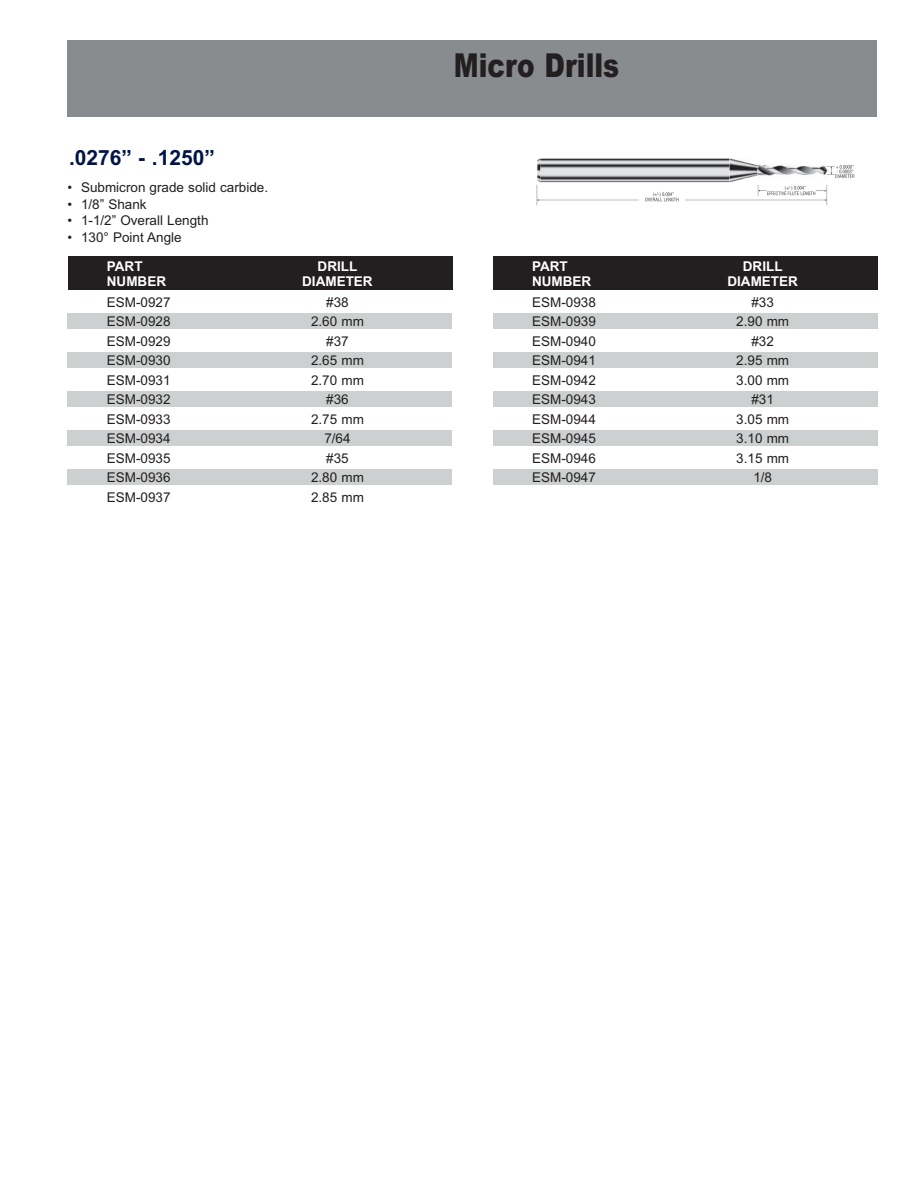
<style>
.page{position:relative;width:918px;height:1188px;background:#fff}
.page>*{position:absolute;margin:0;border:0;box-sizing:border-box;transform-origin:0 0}
.t1{font:900 33px "Arial";color:#231f20;scale:.8 1}
.t2{font:700 21px "Arial";color:#001447}
.t3{font:13.5px "Arial";color:#231f20}
.t4{font:700 13.5px "Arial";color:#fff}
</style>
<div class="page">
<div style="left:68px;top:40px;width:809px;height:77px;background:#888c8f"></div>
<div style="left:68px;top:313px;width:384px;height:16px;background:#cdd0d0"></div>
<div style="left:68px;top:352px;width:384px;height:16px;background:#cdd0d0"></div>
<div style="left:68px;top:391px;width:384px;height:16px;background:#cdd0d0"></div>
<div style="left:68px;top:430px;width:384px;height:16px;background:#cdd0d0"></div>
<div style="left:68px;top:469px;width:384px;height:16px;background:#cdd0d0"></div>
<div style="left:493px;top:313px;width:385px;height:16px;background:#cdd0d0"></div>
<div style="left:493px;top:352px;width:385px;height:16px;background:#cdd0d0"></div>
<div style="left:493px;top:391px;width:385px;height:16px;background:#cdd0d0"></div>
<div style="left:493px;top:430px;width:385px;height:16px;background:#cdd0d0"></div>
<div style="left:493px;top:469px;width:385px;height:16px;background:#cdd0d0"></div>
<div style="left:68px;top:256px;width:384px;height:34px;background:#231f20"></div>
<div style="left:493px;top:256px;width:385px;height:34px;background:#231f20"></div>
<img style="left:536px;top:158px;width:319px;height:48px">
<h2 class="t2" style="left:69px;top:146px;width:147px">.0276” - .1250”</h2>
<p class="t3" style="left:68px;top:180px;width:202px">• Submicron grade solid carbide.</p>
<p class="t3" style="left:68px;top:196px;width:81px">• 1/8” Shank</p>
<p class="t3" style="left:68px;top:213px;width:143px">• 1-1/2” Overall Length</p>
<p class="t3" style="left:68px;top:229px;width:116px">• 130° Point Angle</p>
<p class="t4" style="left:107px;top:258px;width:37px">PART</p>
<p class="t4" style="left:318px;top:258px;width:41px">DRILL</p>
<p class="t4" style="left:107px;top:273px;width:61px">NUMBER</p>
<p class="t4" style="left:302px;top:273px;width:72px">DIAMETER</p>
<p class="t3" style="left:107px;top:294px;width:65px">ESM-0927</p>
<p class="t3" style="left:326px;top:294px;width:24px">#38</p>
<p class="t3" style="left:107px;top:314px;width:65px">ESM-0928</p>
<p class="t3" style="left:311px;top:314px;width:54px">2.60 mm</p>
<p class="t3" style="left:107px;top:333px;width:65px">ESM-0929</p>
<p class="t3" style="left:326px;top:333px;width:24px">#37</p>
<p class="t3" style="left:107px;top:353px;width:65px">ESM-0930</p>
<p class="t3" style="left:311px;top:353px;width:54px">2.65 mm</p>
<p class="t3" style="left:107px;top:372px;width:65px">ESM-0931</p>
<p class="t3" style="left:311px;top:372px;width:54px">2.70 mm</p>
<p class="t3" style="left:107px;top:392px;width:65px">ESM-0932</p>
<p class="t3" style="left:326px;top:392px;width:24px">#36</p>
<p class="t3" style="left:107px;top:411px;width:65px">ESM-0933</p>
<p class="t3" style="left:311px;top:411px;width:54px">2.75 mm</p>
<p class="t3" style="left:107px;top:431px;width:65px">ESM-0934</p>
<p class="t3" style="left:324px;top:431px;width:28px">7/64</p>
<p class="t3" style="left:107px;top:450px;width:65px">ESM-0935</p>
<p class="t3" style="left:326px;top:450px;width:24px">#35</p>
<p class="t3" style="left:107px;top:470px;width:65px">ESM-0936</p>
<p class="t3" style="left:311px;top:470px;width:54px">2.80 mm</p>
<p class="t3" style="left:107px;top:489px;width:65px">ESM-0937</p>
<p class="t3" style="left:311px;top:489px;width:54px">2.85 mm</p>
<h1 class="t1" style="left:454px;top:46px;width:208px">Micro Drills</h1>
<p class="t4" style="left:532px;top:258px;width:37px">PART</p>
<p class="t4" style="left:743px;top:258px;width:41px">DRILL</p>
<p class="t4" style="left:532px;top:273px;width:61px">NUMBER</p>
<p class="t4" style="left:727px;top:273px;width:72px">DIAMETER</p>
<p class="t3" style="left:532px;top:294px;width:65px">ESM-0938</p>
<p class="t3" style="left:751px;top:294px;width:24px">#33</p>
<p class="t3" style="left:532px;top:314px;width:65px">ESM-0939</p>
<p class="t3" style="left:736px;top:314px;width:54px">2.90 mm</p>
<p class="t3" style="left:532px;top:333px;width:65px">ESM-0940</p>
<p class="t3" style="left:751px;top:333px;width:24px">#32</p>
<p class="t3" style="left:532px;top:353px;width:65px">ESM-0941</p>
<p class="t3" style="left:736px;top:353px;width:54px">2.95 mm</p>
<p class="t3" style="left:532px;top:372px;width:65px">ESM-0942</p>
<p class="t3" style="left:736px;top:372px;width:54px">3.00 mm</p>
<p class="t3" style="left:532px;top:392px;width:65px">ESM-0943</p>
<p class="t3" style="left:751px;top:392px;width:24px">#31</p>
<p class="t3" style="left:532px;top:411px;width:65px">ESM-0944</p>
<p class="t3" style="left:736px;top:411px;width:54px">3.05 mm</p>
<p class="t3" style="left:532px;top:431px;width:65px">ESM-0945</p>
<p class="t3" style="left:736px;top:431px;width:54px">3.10 mm</p>
<p class="t3" style="left:532px;top:450px;width:65px">ESM-0946</p>
<p class="t3" style="left:736px;top:450px;width:54px">3.15 mm</p>
<p class="t3" style="left:532px;top:470px;width:65px">ESM-0947</p>
<p class="t3" style="left:753px;top:470px;width:20px">1/8</p>
</div>
